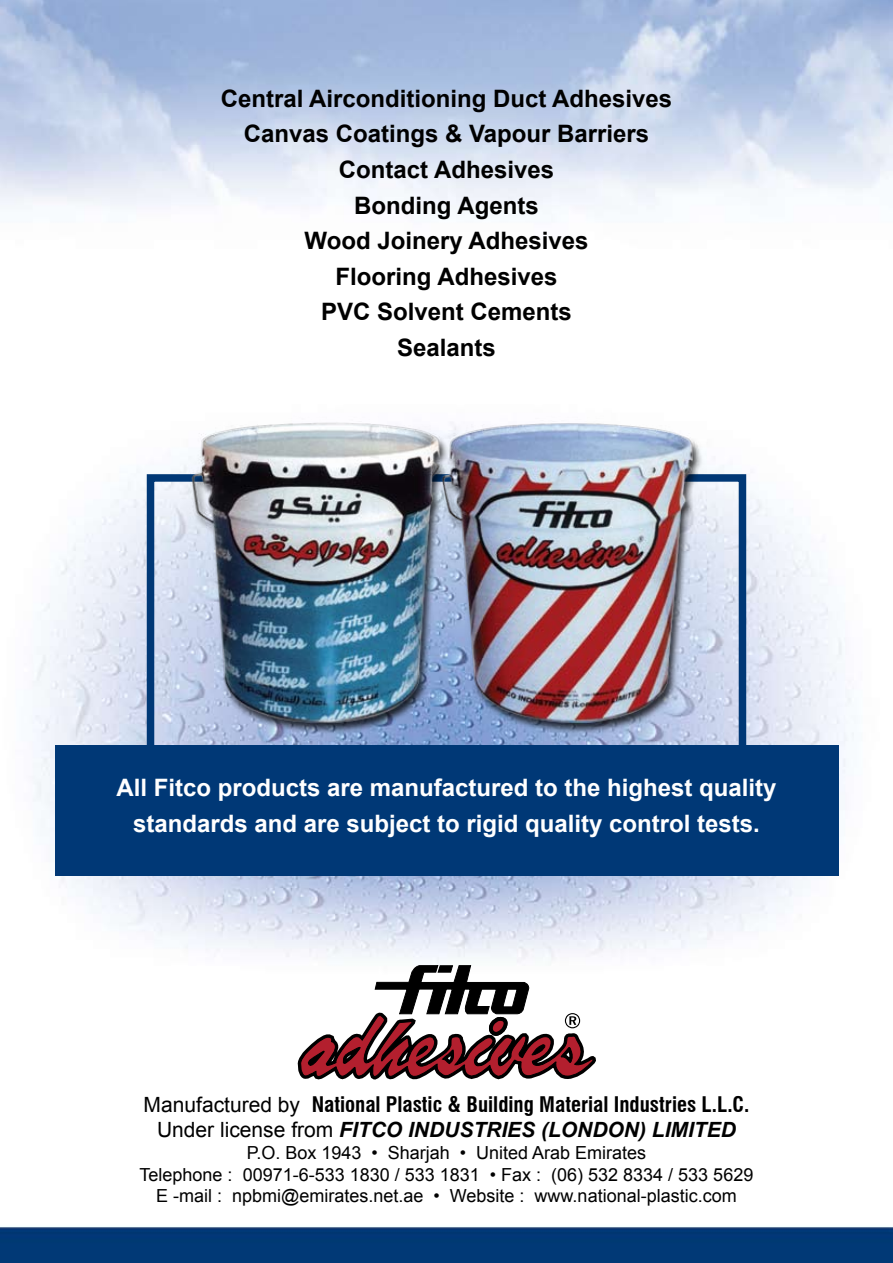
<style>
.page{position:relative;width:893px;height:1263px;background:#fff}
.page>*{position:absolute;margin:0;border:0;box-sizing:border-box;transform-origin:0 0}
.t1{font:700 24px/35.5px "Arial";color:#000;text-align:center}
.t2{font:700 24px/36px "Arial";color:#fff;text-align:center}
.t3{font:700 condensed 21px "Swiss 721 BT";color:#000}
.t4{font:italic 700 21px "Arial";color:#000}
.t5{font:18px/21.6px "Arial";color:#000;text-align:center}
.s1{font-family:"Arial";font-weight:400;font-stretch:normal}
.s2{font-weight:400;font-style:normal}
</style>
<div class="page">
<img style="left:0;top:0;width:893px;height:1263px">
<div style="left:55px;top:745px;width:783px;height:131px;background:#003876"></div>
<img style="left:137px;top:355px;width:637px;height:390px">
<svg style="left:298px;top:965px;width:298px;height:114px"></svg>
<h1 class="t1" style="left:221px;top:82px;width:453px">Central Airconditioning Duct Adhesives<br>Canvas Coatings &amp; Vapour Barriers<br>Contact Adhesives<br>Bonding Agents<br>Wood Joinery Adhesives<br>Flooring Adhesives<br>PVC Solvent Cements<br>Sealants</h1>
<h1 class="t2" style="left:116px;top:771px;width:662px">All Fitco products are manufactured to the highest quality standards and are subject to rigid quality control tests.</h1>
<p class="t3" style="left:144px;top:1092px;width:607px"><span class="s1">Manufactured by</span> National Plastic &amp; Building Material Industries L.L.C.</p>
<p class="t4" style="left:157px;top:1116px;width:580px"><span class="s2">Under license from</span> FITCO INDUSTRIES (LONDON) LIMITED</p>
<p class="t5" style="left:140px;top:1142px;width:615px">P.O. Box 1943 • Sharjah • United Arab Emirates<br>Telephone : 00971-6-533 1830 / 533 1831 • Fax : (06) 532 8334 / 533 5629<br>E -mail : npbmi@emirates.net.ae • Website : www.national-plastic.com</p>
</div>
